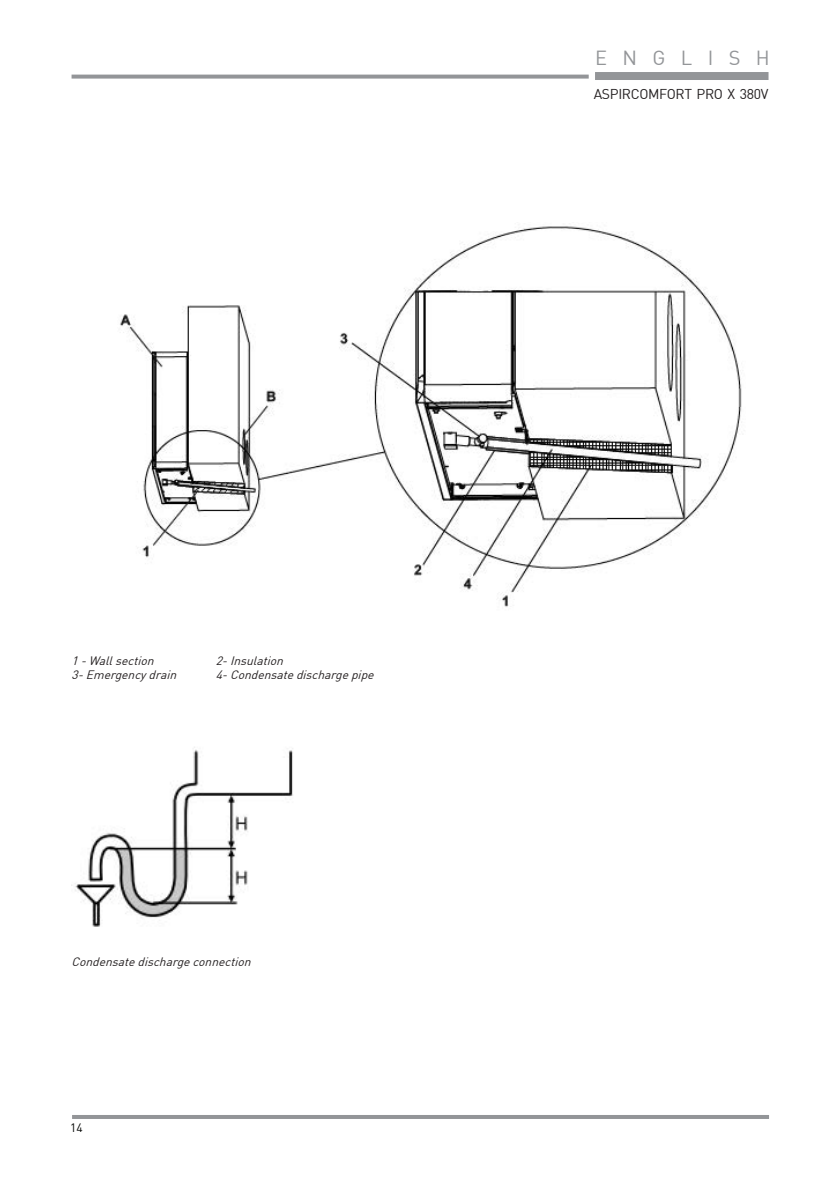
<style>
.page{position:relative;width:840px;height:1191px;background:#fff}
.page>*{position:absolute;margin:0;border:0;box-sizing:border-box;transform-origin:0 0}
.t1{font:20px "DIN";letter-spacing:.77em;color:#939598}
.t2{font:14px "DIN";letter-spacing:-.025em;color:#231f20}
.t3{font:italic 12px "DIN";color:#231f20}
.t4{font:12px "DIN";color:#040503}
</style>
<div class="page">
<hr style="left:72px;top:1115px;width:696px;height:4px;background:#939598">
<svg style="left:71px;top:75px;width:517px;height:4px;background:#9e9fa2"></svg>
<div style="left:594px;top:72px;width:174px;height:8px;background:#939598"></div>
<img style="left:120px;top:226px;width:622px;height:381px">
<img style="left:71px;top:747px;width:222px;height:180px">
<h1 class="t1" style="left:594px;top:45px;width:176px">ENGLISH</h1>
<p class="t2" style="left:593px;top:86px;width:176px">ASPIRCOMFORT PRO X 380V</p>
<p class="t3" style="left:71px;top:653px;width:87px">1-Wallsection</p>
<p class="t3" style="left:215px;top:653px;width:73px">2-Insulation</p>
<p class="t3" style="left:71px;top:667px;width:110px">3-Emergencydrain</p>
<p class="t3" style="left:215px;top:667px;width:163px">4-Condensatedischargepipe</p>
<p class="t3" style="left:71px;top:954px;width:184px">Condensatedischargeconnection</p>
<p class="t4" style="left:70px;top:1120px;width:14px">14</p>
</div>
